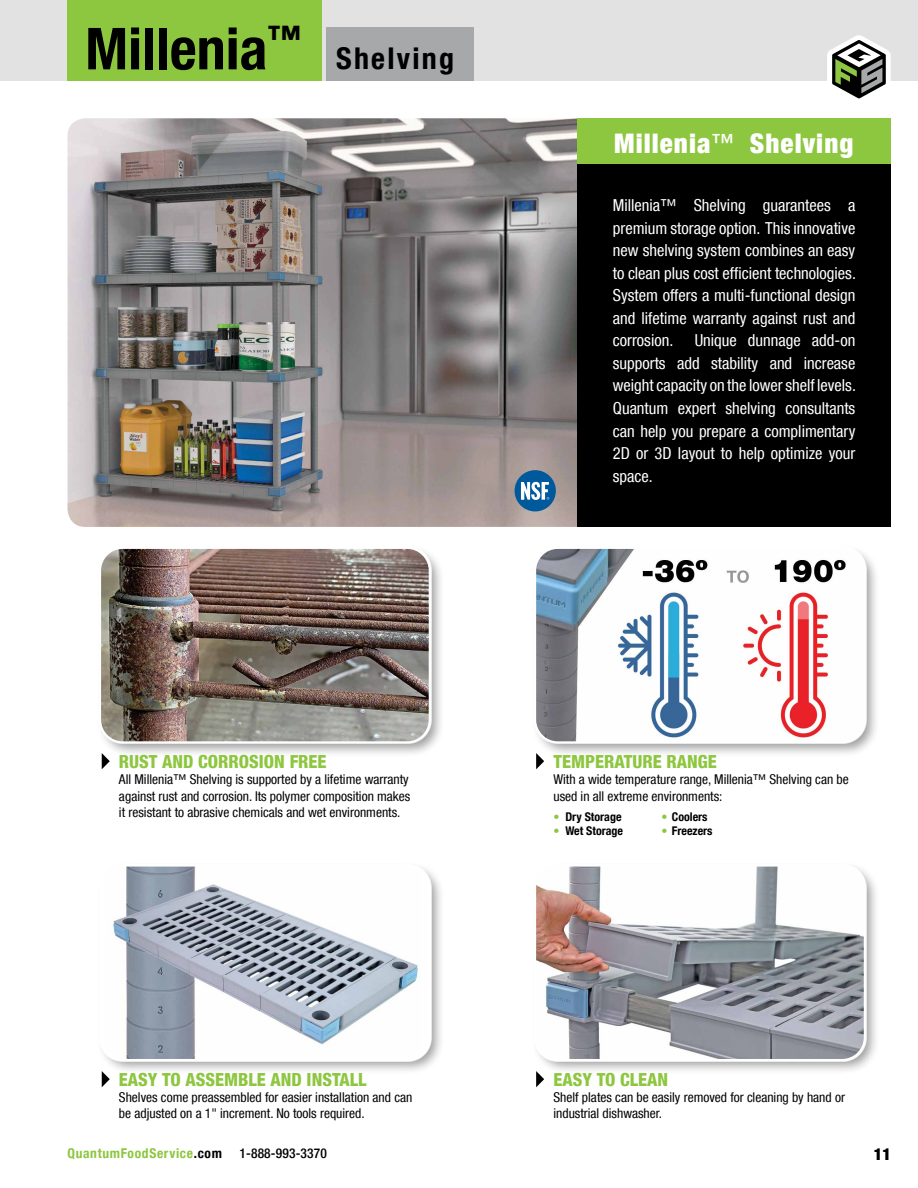
<style>
.page{position:relative;width:918px;height:1188px;background:#fff}
.page>*{position:absolute;margin:0;border:0;box-sizing:border-box;transform-origin:0 0}
.t1{font:700 condensed 57.9px "Helvetica Neue LT Com";color:#000}
.t2{font:700 condensed 30px "Helvetica Neue LT Com";letter-spacing:.075em;color:#000}
.t3{font:900 condensed 27px "Helvetica Neue LT Com";letter-spacing:.04em;color:#fff}
.t4{font:800 condensed 18px "Helvetica Neue LT Com";color:#8dc63f}
.t5{font:condensed 16.5px/22.5px "Helvetica Neue LT Com";color:#fff;text-align:justify}
.t6{font:900 condensed 16.5px "Helvetica Neue LT Com";color:#000}
.t7{font:condensed 13.5px/16.2px "Helvetica Neue LT Com";color:#000}
.t8{font:700 condensed 13.5px "Helvetica Neue LT Com";letter-spacing:.05em;color:#8dc63f}
.t9{font:500 condensed 13.5px "Helvetica Neue LT Com";letter-spacing:.01em;color:#000}
.t10{font:700 condensed 12px "Helvetica Neue LT Com";color:#000}
.s1{font-weight:500;font-size:22.5px}
.s2{font-weight:400;color:#8dc63f}
.s3{color:#000}
</style>
<div class="page">
<img style="left:68px;top:118px;width:510px;height:409px">
<div style="left:0;top:0;width:918px;height:81px;background:#e3e2e3"></div>
<div style="left:326px;top:28px;width:147px;height:53px;background:#a6a8aa"></div>
<div style="left:68px;top:0;width:254px;height:81px;background:#8dc63f"></div>
<svg style="left:827px;top:35px;width:64px;height:64px"></svg>
<div style="left:578px;top:164px;width:313px;height:363px;background:#000"></div>
<div style="left:578px;top:118px;width:313px;height:46px;background:#8dc63f"></div>
<div style="left:97px;top:862px;width:347px;height:213px;background:#000;opacity:.4"></div>
<div style="left:99px;top:864px;width:333px;height:198px;background:#fff"></div>
<img style="left:106px;top:867px;width:316px;height:192px">
<div style="left:532px;top:545px;width:347px;height:212px;background:#000;opacity:.4"></div>
<div style="left:534px;top:546px;width:333px;height:198px;background:#fff"></div>
<img style="left:536px;top:549px;width:328px;height:192px">
<div style="left:97px;top:545px;width:347px;height:212px;background:#000;opacity:.4"></div>
<svg style="left:99px;top:546px;width:333px;height:198px"></svg>
<img style="left:101px;top:549px;width:328px;height:192px">
<div style="left:532px;top:862px;width:347px;height:213px;background:#000;opacity:.4"></div>
<div style="left:534px;top:864px;width:333px;height:198px;background:#fff"></div>
<img style="left:536px;top:867px;width:328px;height:192px">
<svg style="left:102px;top:753px;width:8px;height:16px"></svg>
<div style="left:515px;top:470px;width:41px;height:41px;background:#00599b;border-radius:50%"></div>
<svg style="left:521px;top:482px;width:28px;height:18px"></svg>
<svg style="left:536px;top:753px;width:8px;height:16px"></svg>
<svg style="left:102px;top:1071px;width:8px;height:16px"></svg>
<svg style="left:536px;top:1071px;width:8px;height:16px"></svg>
<h1 class="t1" style="left:85px;top:14px;width:217px">Millenia<sup>™</sup></h1>
<h2 class="t2" style="left:336px;top:40px;width:119px">Shelving</h2>
<h3 class="t3" style="left:614px;top:127px;width:241px">Millenia<span class="s1">™</span> Shelving</h3>
<p class="t5" style="left:613px;top:194px;width:245px">Millenia™ Shelving guarantees a premium storage option. This innovative new shelving system combines an easy to clean plus cost efficient technologies.<br>System offers a multi-functional design and lifetime warranty against rust and corrosion.</p>
<p class="t5" style="left:613px;top:329px;width:245px;text-indent:82px">Unique dunnage add-on supports add stability and increase weight capacity on the lower shelf levels.<br>Quantum expert shelving consultants can help you prepare a complimentary 2D or 3D layout to help optimize your space.</p>
<p class="t4" style="left:119px;top:751px;width:209px">RUST AND CORROSION FREE</p>
<p class="t7" style="left:119px;top:771px;width:293px">All Millenia™ Shelving is supported by a lifetime warranty against rust and corrosion. Its polymer composition makes it resistant to abrasive chemicals and wet environments.</p>
<p class="t4" style="left:119px;top:1068px;width:249px">EASY TO ASSEMBLE AND INSTALL</p>
<p class="t7" style="left:119px;top:1089px;width:295px">Shelves come preassembled for easier installation and can be adjusted on a 1" increment. No tools required.</p>
<p class="t4" style="left:553px;top:751px;width:165px">TEMPERATURE RANGE</p>
<p class="t7" style="left:553px;top:771px;width:297px">With a wide temperature range, Millenia™ Shelving can be used in all extreme environments:</p>
<p class="t10" style="left:553px;top:810px;width:70px"><span class="s2">•</span> Dry Storage</p>
<p class="t10" style="left:661px;top:810px;width:48px"><span class="s2">•</span> Coolers</p>
<p class="t10" style="left:553px;top:824px;width:71px"><span class="s2">•</span> Wet Storage</p>
<p class="t10" style="left:661px;top:824px;width:53px"><span class="s2">•</span> Freezers</p>
<p class="t4" style="left:553px;top:1068px;width:116px">EASY TO CLEAN</p>
<p class="t7" style="left:553px;top:1089px;width:293px">Shelf plates can be easily removed for cleaning by hand or industrial dishwasher.</p>
<p class="t8" style="left:68px;top:1145px;width:156px">QuantumFoodService<span class="s3">.com</span></p>
<p class="t9" style="left:240px;top:1146px;width:89px">1-888-993-3370</p>
<p class="t6" style="left:874px;top:1145px;width:19px">11</p>
</div>
